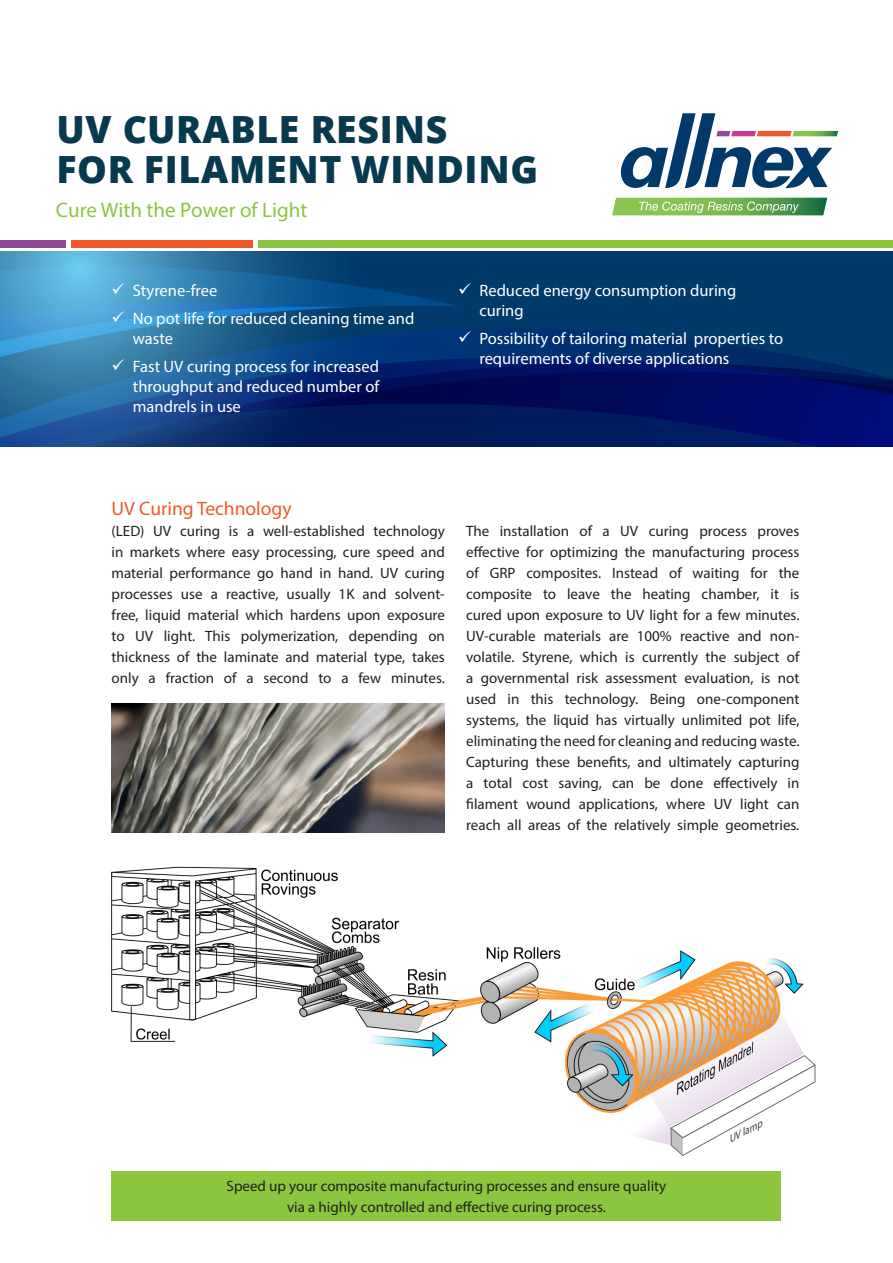
<style>
.page{position:relative;width:893px;height:1263px;background:#fff}
.page>*{position:absolute;margin:0;border:0;box-sizing:border-box;transform-origin:0 0}
.t1{font:800 37.5px/40px "Open Sans";letter-spacing:.02em;color:#07394f}
.t2{font:21px "Myriad Pro";color:#8bc63e}
.t3{font:19.5px "Myriad Pro";color:#f15929}
.t4{font:16.5px/19.8px "Myriad Pro";color:#fff}
.t5{font:15px/21px "Myriad Pro";color:#231f20;text-align:justify}
.t6{font:italic 10.5px "Myriad Pro";color:#3e3e3f}
</style>
<div class="page">
<div style="left:0;top:252px;width:893px;height:194px;background:#003a6a"></div>
<svg style="left:497px;top:329px;width:306px;height:29px"></svg>
<svg style="left:497px;top:358px;width:325px;height:4px"></svg>
<svg style="left:497px;top:362px;width:364px;height:9px;background:#001b67"></svg>
<svg style="left:497px;top:371px;width:396px;height:33px;background:#000b5f"></svg>
<svg style="left:497px;top:404px;width:396px;height:42px;background:#001366"></svg>
<svg style="left:0;top:252px;width:497px;height:194px"></svg>
<div style="left:258px;top:241px;width:635px;height:7px;background:#8bc63e"></div>
<div style="left:71px;top:241px;width:182px;height:7px;background:#f15929"></div>
<div style="left:0;top:241px;width:66px;height:7px;background:#8e499b"></div>
<img style="left:111px;top:703px;width:334px;height:129px">
<div style="left:112px;top:1172px;width:669px;height:49px;background:#8bc63e"></div>
<svg style="left:620px;top:113px;width:218px;height:76px"></svg>
<svg style="left:612px;top:198px;width:215px;height:17px;background:#7db763"></svg>
<img style="left:111px;top:866px;width:693px;height:248px">
<svg style="left:619px;top:1005px;width:197px;height:151px"></svg>
<p class="t1" style="left:56px;top:107px;width:483px">UV CURABLE RESINS<br>FOR FILAMENT WINDING</p>
<p class="t2" style="left:56px;top:197px;width:253px">Cure With the Power of Light</p>
<p class="t4" style="left:112px;top:280px;width:107px">✓ Styrene-free</p>
<p class="t4" style="left:133px;top:308px;width:283px;text-indent:-21px">✓ No pot life for reduced cleaning time and waste</p>
<p class="t4" style="left:133px;top:356px;width:248px;text-align:justify;text-indent:-21px">✓ Fast UV curing process for increased throughput and reduced number of mandrels in use</p>
<p class="t4" style="left:479px;top:280px;width:258px;text-indent:-21px">✓ Reduced energy consumption during curing</p>
<p class="t4" style="left:479px;top:328px;width:305px;text-indent:-21px">✓ Possibility of tailoring material properties to requirements of diverse applications</p>
<p class="t3" style="left:112px;top:496px;width:182px">UV Curing Technology</p>
<p class="t5" style="left:112px;top:520px;width:335px">(LED) UV curing is a well-established technology in markets where easy processing, cure speed and material performance go hand in hand. UV curing processes use a reactive, usually 1K and solvent&shy;free, liquid material which hardens upon exposure to UV light. This polymerization, depending on thickness of the laminate and material type, takes only a fraction of a second to a few minutes.</p>
<p class="t5" style="left:466px;top:520px;width:335px">The installation of a UV curing process proves effective for optimizing the manufacturing process of GRP composites. Instead of waiting for the composite to leave the heating chamber, it is cured upon exposure to UV light for a few minutes.<br>UV-curable materials are 100% reactive and non&shy;volatile. Styrene, which is currently the subject of a governmental risk assessment evaluation, is not used in this technology. Being one-component systems, the liquid has virtually unlimited pot life, eliminating the need for cleaning and reducing waste.</p>
<p class="t5" style="left:466px;top:751px;width:335px">Capturing these benefits, and ultimately capturing a total cost saving, can be done effectively in filament wound applications, where UV light can reach all areas of the relatively simple geometries.</p>
<p class="t5" style="left:227px;top:1176px;width:441px;text-align:center">Speed up your composite manufacturing processes and ensure quality via a highly controlled and effective curing process.</p>
<p class="t6" style="left:725px;top:1134px;width:39px;rotate:-28deg">UV lamp</p>
</div>
